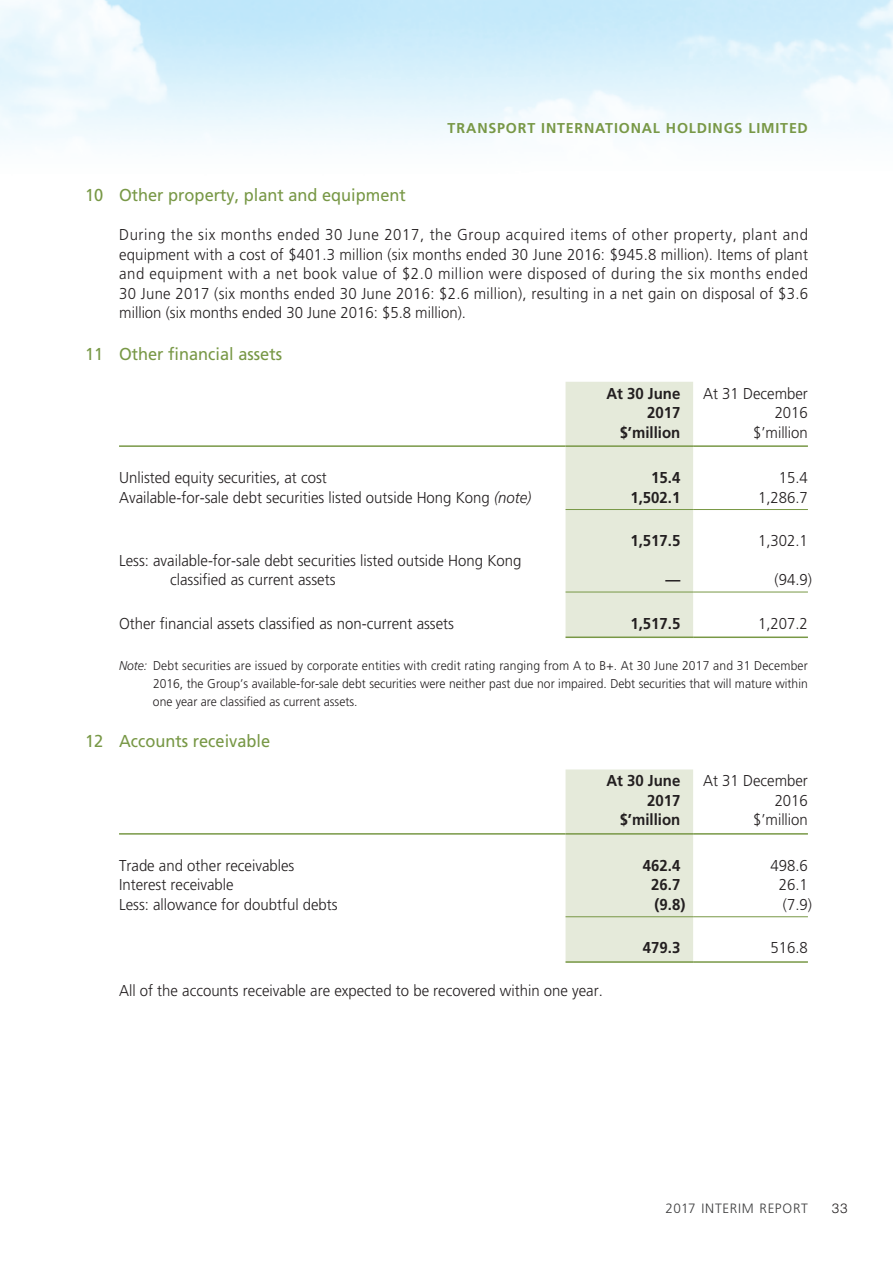
<style>
.page{position:relative;width:893px;height:1263px;background:#fff}
.page>*{position:absolute;margin:0;border:0;box-sizing:border-box;transform-origin:0 0}
.t1{font:17.25px "Frutiger LT Std";color:#789846;scale:.95 1}
.t2{font:300 15.75px/19.5px "Frutiger LT Std";color:#231f20;text-align:right;scale:.95 1}
.t3{font:700 15.75px/19.5px "Frutiger LT Std";color:#231f20;text-align:right;scale:.95 1}
.t4{font:700 14.25px "Frutiger LT Std";letter-spacing:.055em;color:#789846}
.t5{font:300 13.5px "Frutiger";letter-spacing:.055em;color:#3e3e3f}
.t6{font:300 13.5px "Helvetica";color:#231f20}
.t7{font:300 12.75px/18px "Frutiger LT Std";color:#231f20;text-align:justify;scale:.95 1}
.s1{font-style:italic}
</style>
<div class="page">
<div style="left:566px;top:382px;width:127px;height:254px;background:#e5eada"></div>
<hr style="left:119px;top:445px;width:447px;height:2px;background:#789846">
<hr style="left:566px;top:445px;width:127px;height:2px;background:#789846">
<hr style="left:693px;top:445px;width:115px;height:2px;background:#789846">
<hr style="left:566px;top:509px;width:127px;height:1px;background:#789846">
<hr style="left:693px;top:509px;width:115px;height:1px;background:#789846">
<hr style="left:566px;top:592px;width:127px;height:1px;background:#789846">
<hr style="left:693px;top:592px;width:115px;height:1px;background:#789846">
<hr style="left:566px;top:636px;width:127px;height:2px;background:#789846">
<hr style="left:693px;top:636px;width:115px;height:2px;background:#789846">
<div style="left:566px;top:769px;width:127px;height:192px;background:#e5eada"></div>
<hr style="left:119px;top:833px;width:447px;height:2px;background:#789846">
<hr style="left:566px;top:833px;width:127px;height:2px;background:#789846">
<hr style="left:693px;top:833px;width:115px;height:2px;background:#789846">
<hr style="left:566px;top:916px;width:127px;height:1px;background:#789846">
<hr style="left:693px;top:916px;width:115px;height:1px;background:#789846">
<hr style="left:566px;top:961px;width:127px;height:2px;background:#789846">
<hr style="left:693px;top:961px;width:115px;height:2px;background:#789846">
<p class="t4" style="left:448px;top:119px;width:362px">TRANSPORT INTERNATIONAL HOLDINGS LIMITED</p>
<p class="t1" style="left:85px;top:185px;width:339px">10 Other property, plant and equipment</p>
<p class="t2" style="left:119px;top:225px;width:727px;text-align:justify">During the six months ended 30 June 2017, the Group acquired items of other property, plant and equipment with a cost of $401.3 million (six months ended 30 June 2016: $945.8 million). Items of plant and equipment with a net book value of $2.0 million were disposed of during the six months ended 30 June 2017 (six months ended 30 June 2016: $2.6 million), resulting in a net gain on disposal of $3.6 million (six months ended 30 June 2016: $5.8 million).</p>
<p class="t1" style="left:85px;top:343px;width:209px">11 Other financial assets</p>
<p class="t3" style="left:606px;top:383px;width:79px">At 30 June<br>2017</p>
<p class="t2" style="left:703px;top:384px;width:112px">At 31 December<br>2016</p>
<p class="t3" style="left:620px;top:422px;width:65px">$’million</p>
<p class="t2" style="left:753px;top:423px;width:59px">$’million</p>
<p class="t2" style="left:119px;top:468px;width:220px">Unlisted equity securities, at cost</p>
<p class="t3" style="left:651px;top:468px;width:32px">15.4</p>
<p class="t2" style="left:779px;top:468px;width:32px">15.4</p>
<p class="t2" style="left:119px;top:488px;width:436px">Available-for-sale debt securities listed outside Hong Kong <span class="s1">(note)</span></p>
<p class="t3" style="left:630px;top:488px;width:54px">1,502.1</p>
<p class="t2" style="left:758px;top:488px;width:54px">1,286.7</p>
<p class="t3" style="left:630px;top:531px;width:54px">1,517.5</p>
<p class="t2" style="left:758px;top:531px;width:54px">1,302.1</p>
<p class="t2" style="left:170px;top:551px;width:371px;text-align:left;text-indent:-51px">Less: available-for-sale debt securities listed outside Hong Kong classified as current assets</p>
<p class="t3" style="left:665px;top:570px;width:17px">—</p>
<p class="t2" style="left:775px;top:570px;width:41px">(94.9)</p>
<p class="t2" style="left:119px;top:614px;width:354px">Other financial assets classified as non-current assets</p>
<p class="t3" style="left:630px;top:614px;width:54px">1,517.5</p>
<p class="t2" style="left:758px;top:614px;width:54px">1,207.2</p>
<p class="t7" style="left:153px;top:657px;width:691px;text-indent:-34px"><span class="s1">Note:</span> Debt securities are issued by corporate entities with credit rating ranging from A to B+. At 30 June 2017 and 31 December 2016, the Group’s available-for-sale debt securities were neither past due nor impaired. Debt securities that will mature within one year are classified as current assets.</p>
<p class="t1" style="left:85px;top:731px;width:196px">12 Accounts receivable</p>
<p class="t3" style="left:606px;top:771px;width:79px">At 30 June<br>2017</p>
<p class="t2" style="left:703px;top:771px;width:112px">At 31 December<br>2016</p>
<p class="t3" style="left:620px;top:810px;width:65px">$’million</p>
<p class="t2" style="left:753px;top:810px;width:59px">$’million</p>
<p class="t2" style="left:119px;top:856px;width:186px">Trade and other receivables</p>
<p class="t3" style="left:643px;top:856px;width:41px">462.4</p>
<p class="t2" style="left:770px;top:856px;width:41px">498.6</p>
<p class="t2" style="left:119px;top:875px;width:122px">Interest receivable</p>
<p class="t3" style="left:651px;top:875px;width:32px">26.7</p>
<p class="t2" style="left:779px;top:875px;width:32px">26.1</p>
<p class="t2" style="left:119px;top:895px;width:232px">Less: allowance for doubtful debts</p>
<p class="t3" style="left:655px;top:895px;width:34px">(9.8)</p>
<p class="t2" style="left:783px;top:895px;width:32px">(7.9)</p>
<p class="t3" style="left:643px;top:938px;width:41px">479.3</p>
<p class="t2" style="left:770px;top:938px;width:41px">516.8</p>
<p class="t2" style="left:119px;top:981px;width:511px">All of the accounts receivable are expected to be recovered within one year.</p>
<p class="t5" style="left:665px;top:1200px;width:144px">2017 INTERIM REPORT</p>
<p class="t6" style="left:832px;top:1200px;width:17px">33</p>
</div>
